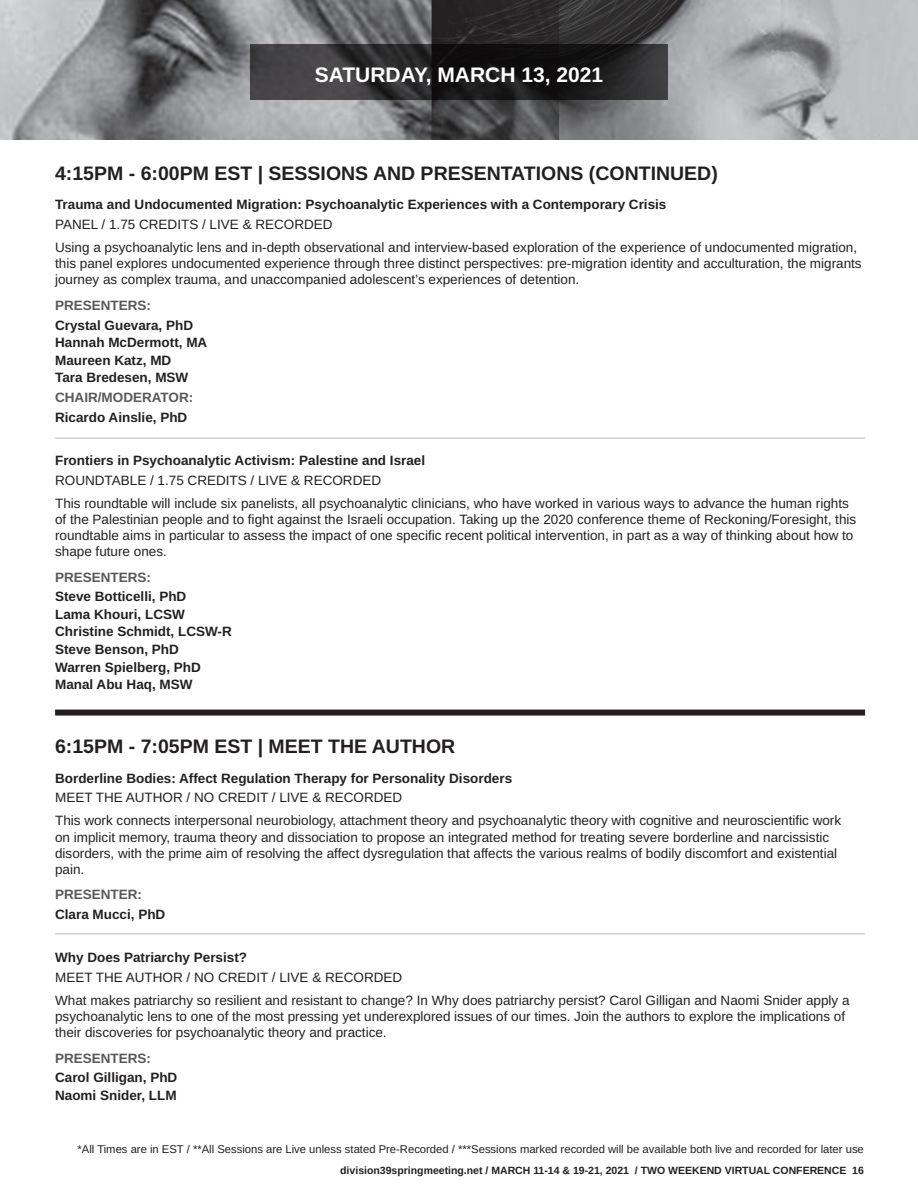
<style>
.page{position:relative;width:918px;height:1188px;background:#fff}
.page>*{position:absolute;margin:0;border:0;box-sizing:border-box;transform-origin:0 0}
.t1{font:700 21px "Arimo";color:#fff}
.t2{font:700 19.5px "Arimo";color:#231f20}
.t3{font:13.5px/16.2px "Arimo";color:#231f20}
.t4{font:700 13.5px/17.5px "Arimo";color:#231f20}
.t5{font:700 13.5px "Arimo";color:#57585a}
.t6{font:11.25px "Arimo";color:#231f20}
.t7{font:700 10.5px "Arimo";color:#231f20}
</style>
<div class="page">
<img style="left:0;top:0;width:918px;height:140px">
<svg style="left:250px;top:45px;width:418px;height:55px;background:#292729"></svg>
<hr style="left:55px;top:437px;width:810px;height:2px;background:#d1d2d4">
<hr style="left:55px;top:933px;width:810px;height:2px;background:#d1d2d4">
<div style="left:55px;top:710px;width:810px;height:6px;background:#231f20"></div>
<h1 class="t1" style="left:315px;top:60px;width:290px">SATURDAY, MARCH 13, 2021</h1>
<h2 class="t2" style="left:55px;top:159px;width:664px">4:15PM - 6:00PM EST | SESSIONS AND PRESENTATIONS (CONTINUED)</h2>
<p class="t4" style="left:55px;top:196px;width:613px">Trauma and Undocumented Migration: Psychoanalytic Experiences with a Contemporary Crisis</p>
<p class="t3" style="left:55px;top:213px;width:804px;line-height:23px">PANEL / 1.75 CREDITS / LIVE &amp; RECORDED<br>Using a psychoanalytic lens and in-depth observational and interview-based exploration of the experience of undocumented migration,</p>
<p class="t3" style="left:55px;top:256px;width:808px">this panel explores undocumented experience through three distinct perspectives: pre-migration identity and acculturation, the migrants journey as complex trauma, and unaccompanied adolescent’s experiences of detention.</p>
<p class="t5" style="left:55px;top:296px;width:98px">PRESENTERS:</p>
<p class="t4" style="left:55px;top:316px;width:154px">Crystal Guevara, PhD<br>Hannah McDermott, MA<br>Maureen Katz, MD<br>Tara Bredesen, MSW</p>
<p class="t5" style="left:55px;top:388px;width:140px">CHAIR/MODERATOR:</p>
<p class="t4" style="left:55px;top:409px;width:134px">Ricardo Ainslie, PhD</p>
<p class="t4" style="left:55px;top:452px;width:372px">Frontiers in Psychoanalytic Activism: Palestine and Israel</p>
<p class="t3" style="left:55px;top:469px;width:795px;line-height:23px">ROUNDTABLE / 1.75 CREDITS / LIVE &amp; RECORDED<br>This roundtable will include six panelists, all psychoanalytic clinicians, who have worked in various ways to advance the human rights</p>
<p class="t3" style="left:55px;top:511px;width:803px">of the Palestinian people and to fight against the Israeli occupation. Taking up the 2020 conference theme of Reckoning/Foresight, this roundtable aims in particular to assess the impact of one specific recent political intervention, in part as a way of thinking about how to shape future ones.</p>
<p class="t5" style="left:55px;top:568px;width:98px">PRESENTERS:</p>
<p class="t4" style="left:55px;top:588px;width:178px">Steve Botticelli, PhD<br>Lama Khouri, LCSW<br>Christine Schmidt, LCSW-R<br>Steve Benson, PhD<br>Warren Spielberg, PhD<br>Manal Abu Haq, MSW</p>
<h2 class="t2" style="left:55px;top:733px;width:402px">6:15PM - 7:05PM EST | MEET THE AUTHOR</h2>
<p class="t4" style="left:55px;top:770px;width:459px">Borderline Bodies: Affect Regulation Therapy for Personality Disorders</p>
<p class="t3" style="left:55px;top:787px;width:788px;line-height:23px">MEET THE AUTHOR / NO CREDIT / LIVE &amp; RECORDED<br>This work connects interpersonal neurobiology, attachment theory and psychoanalytic theory with cognitive and neuroscientific work</p>
<p class="t3" style="left:55px;top:829px;width:784px">on implicit memory, trauma theory and dissociation to propose an integrated method for treating severe borderline and narcissistic disorders, with the prime aim of resolving the affect dysregulation that affects the various realms of bodily discomfort and existential pain.</p>
<p class="t5" style="left:55px;top:885px;width:89px">PRESENTER:</p>
<p class="t4" style="left:55px;top:906px;width:112px">Clara Mucci, PhD</p>
<p class="t4" style="left:55px;top:949px;width:194px">Why Does Patriarchy Persist?</p>
<p class="t3" style="left:55px;top:966px;width:796px;line-height:23px">MEET THE AUTHOR / NO CREDIT / LIVE &amp; RECORDED<br>What makes patriarchy so resilient and resistant to change? In Why does patriarchy persist? Carol Gilligan and Naomi Snider apply a</p>
<p class="t3" style="left:55px;top:1009px;width:792px">psychoanalytic lens to one of the most pressing yet underexplored issues of our times. Join the authors to explore the implications of their discoveries for psychoanalytic theory and practice.</p>
<p class="t5" style="left:55px;top:1049px;width:98px">PRESENTERS:</p>
<p class="t4" style="left:55px;top:1069px;width:124px">Carol Gilligan, PhD<br>Naomi Snider, LLM</p>
<p class="t6" style="left:78px;top:1141px;width:788px">*All Times are in EST / **All Sessions are Live unless stated Pre-Recorded / ***Sessions marked recorded will be available both live and recorded for later use</p>
<p class="t7" style="left:340px;top:1163px;width:525px">division39springmeeting.net / MARCH 11-14 &amp; 19-21, 2021 / TWO WEEKEND VIRTUAL CONFERENCE 16</p>
</div>
